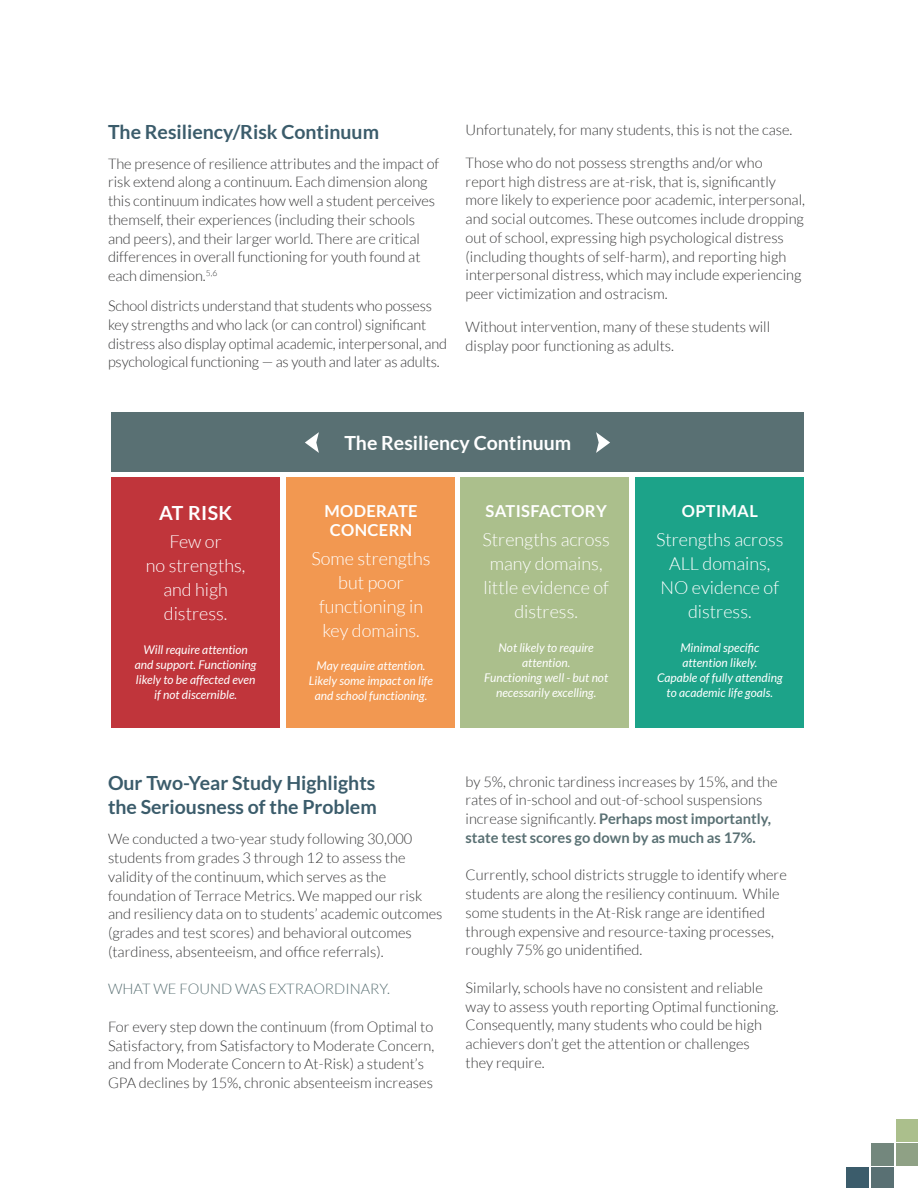
<style>
.page{position:relative;width:918px;height:1188px;background:#fff}
.page>*{position:absolute;margin:0;border:0;box-sizing:border-box;transform-origin:0 0}
.t1{font:700 19.5px/24px "Lato";color:#3b5c6b}
.t2{font:700 19.5px "Lato";color:#fff}
.t3{font:300 18px/24px "Lato";color:#fff;text-align:center}
.t4{font:700 16.5px/18.8px "Lato";letter-spacing:.02em;color:#fff;text-align:center}
.t5{font:300 14.7px/18.8px "Lato";color:#383839}
.t6{font:300 14.7px "Lato";color:#597073}
.t7{font:italic 12px/15px "Lato";color:#fff;text-align:center}
.s1{font-weight:700;color:#597073}
</style>
<div class="page">
<div style="left:897px;top:1119px;width:21px;height:22px;background:#abbf8c"></div>
<div style="left:897px;top:1143px;width:21px;height:22px;background:#8fa185"></div>
<div style="left:871px;top:1143px;width:23px;height:22px;background:#73877d"></div>
<div style="left:871px;top:1167px;width:23px;height:21px;background:#597073"></div>
<div style="left:846px;top:1167px;width:23px;height:21px;background:#3b5c6b"></div>
<div style="left:111px;top:413px;width:693px;height:59px;background:#597073"></div>
<div style="left:111px;top:477px;width:169px;height:250px;background:#c0353b"></div>
<div style="left:286px;top:477px;width:169px;height:250px;background:#f29851"></div>
<div style="left:460px;top:477px;width:169px;height:250px;background:#abbf8c"></div>
<div style="left:635px;top:477px;width:169px;height:250px;background:#1ca389"></div>
<svg style="left:305px;top:432px;width:14px;height:21px"></svg>
<svg style="left:596px;top:432px;width:14px;height:21px"></svg>
<h1 class="t1" style="left:108px;top:119px;width:273px">The Resiliency/Risk Continuum</h1>
<p class="t5" style="left:108px;top:154px;width:333px">The presence of resilience attributes and the impact of risk extend along a continuum. Each dimension along this continuum indicates how well a student perceives themself, their experiences (including their schools and peers), and their larger world. There are critical differences in overall functioning for youth found at each dimension.<sup>5,6</sup></p>
<p class="t5" style="left:108px;top:297px;width:340px">School districts understand that students who possess key strengths and who lack (or can control) significant distress also display optimal academic, interpersonal, and psychological functioning — as youth and later as adults.</p>
<p class="t5" style="left:466px;top:120px;width:328px">Unfortunately, for many students, this is not the case.</p>
<p class="t5" style="left:466px;top:153px;width:341px">Those who do not possess strengths and/or who report high distress are at-risk, that is, significantly more likely to experience poor academic, interpersonal, and social outcomes. These outcomes include dropping out of school, expressing high psychological distress (including thoughts of self-harm), and reporting high interpersonal distress, which may include experiencing peer victimization and ostracism.</p>
<p class="t5" style="left:466px;top:317px;width:306px">Without intervention, many of these students will display poor functioning as adults.</p>
<h1 class="t2" style="left:159px;top:502px;width:75px">AT RISK</h1>
<p class="t3" style="left:146px;top:530px;width:101px">Few or<br>no strengths, and high distress.</p>
<p class="t7" style="left:135px;top:643px;width:123px">Will require attention and support. Functioning likely to be affected even if not discernible.</p>
<h1 class="t2" style="left:344px;top:432px;width:229px">The Resiliency Continuum</h1>
<p class="t4" style="left:325px;top:502px;width:95px">MODERATE<br>CONCERN</p>
<p class="t3" style="left:311px;top:546px;width:121px">Some strengths but poor functioning in key domains.</p>
<p class="t7" style="left:309px;top:659px;width:126px">May require attention.<br>Likely some impact on life and school functioning.</p>
<p class="t4" style="left:486px;top:502px;width:123px">SATISFACTORY</p>
<p class="t3" style="left:482px;top:528px;width:129px">Strengths across many domains, little evidence of distress.</p>
<p class="t7" style="left:484px;top:640px;width:125px">Not likely to require attention.<br>Functioning well - but not necessarily excelling.</p>
<p class="t4" style="left:682px;top:502px;width:78px">OPTIMAL</p>
<p class="t3" style="left:656px;top:528px;width:129px">Strengths across<br>ALL domains,<br>NO evidence of distress.</p>
<p class="t7" style="left:657px;top:640px;width:127px">Minimal specific attention likely.<br>Capable of fully attending to academic life goals.</p>
<h1 class="t1" style="left:108px;top:771px;width:270px">Our Two-Year Study Highlights the Seriousness of the Problem</h1>
<p class="t5" style="left:108px;top:830px;width:336px">We conducted a two-year study following 30,000 students from grades 3 through 12 to assess the validity of the continuum, which serves as the foundation of Terrace Metrics. We mapped our risk and resiliency data on to students’ academic outcomes (grades and test scores) and behavioral outcomes (tardiness, absenteeism, and office referrals).</p>
<p class="t6" style="left:108px;top:981px;width:25px">What</p>
<p class="t6" style="left:153px;top:981px;width:93px">we found was</p>
<p class="t6" style="left:269px;top:981px;width:123px">extraor dinary.</p>
<p class="t5" style="left:108px;top:1017px;width:328px">For every step down the continuum (from Optimal to Satisfactory, from Satisfactory to Moderate Concern, and from Moderate Concern to At-Risk) a student’s GPA declines by 15%, chronic absenteeism increases</p>
<p class="t5" style="left:466px;top:772px;width:314px">by 5%, chronic tardiness increases by 15%, and the rates of in-school and out-of-school suspensions increase significantly. <span class="s1">Perhaps most importantly, state test scores go down by as much as 17%.</span></p>
<p class="t5" style="left:466px;top:866px;width:323px">Currently, school districts struggle to identify where students are along the resiliency continuum. While some students in the At-Risk range are identified through expensive and resource-taxing processes, roughly 75% go unidentified.</p>
<p class="t5" style="left:466px;top:978px;width:315px">Similarly, schools have no consistent and reliable way to assess youth reporting Optimal functioning.<br>Consequently, many students who could be high achievers don’t get the attention or challenges they require.</p>
</div>
